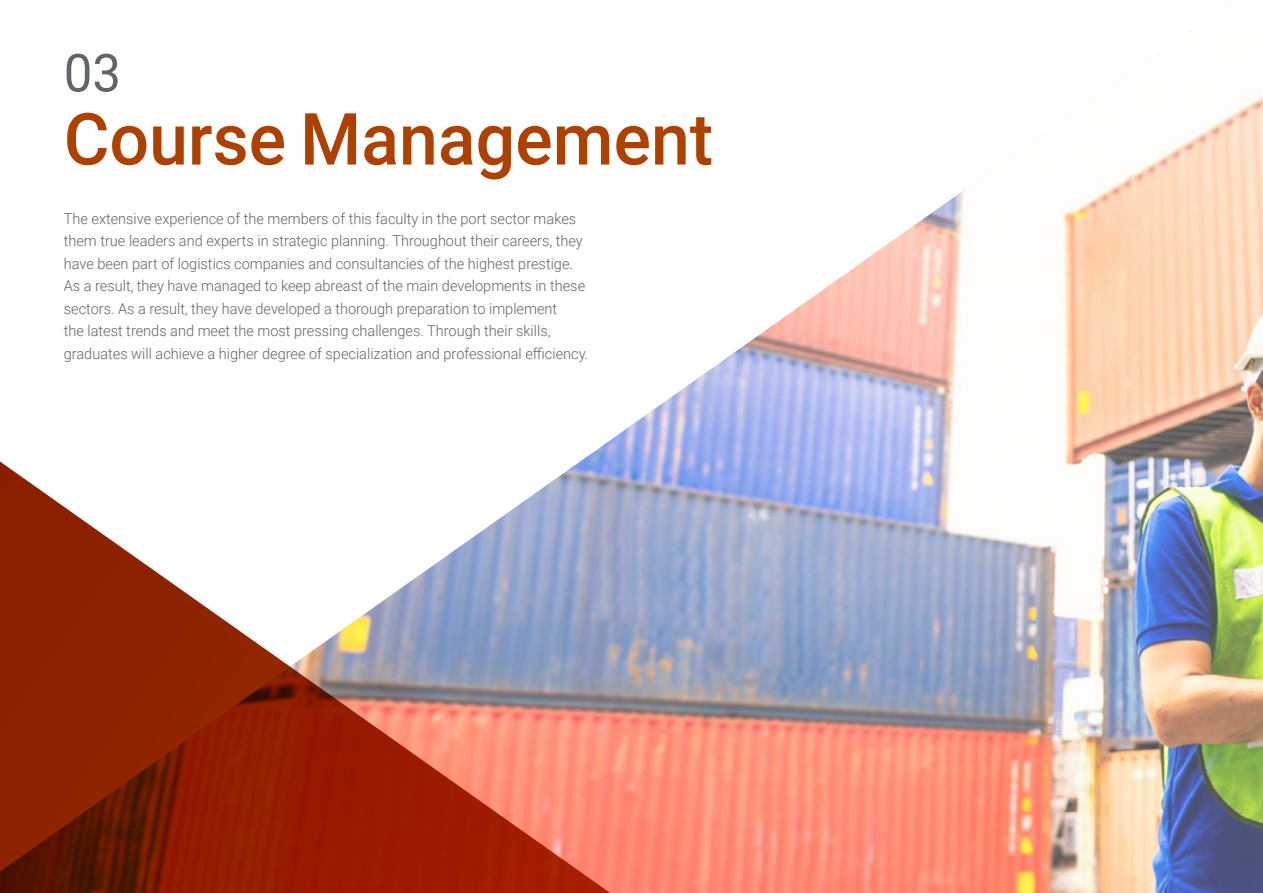
<style>
.page{position:relative;width:1263px;height:893px;background:#fff}
.page>*{position:absolute;margin:0;border:0;box-sizing:border-box;transform-origin:0 0}
.t1{font:500 72px "Roboto";color:#ae4000}
.t2{font:52.5px "Roboto";color:#61646a}
.t3{font:300 15px/22.5px "Roboto";color:#61646a}
</style>
<div class="page">
<img style="left:602px;top:95px;width:661px;height:798px">
<svg style="left:0;top:446px;width:640px;height:447px"></svg>
<h2 class="t2" style="left:64px;top:36px;width:59px">03</h2>
<h1 class="t1" style="left:64px;top:89px;width:651px">Course Management</h1>
<p class="t3" style="left:64px;top:207px;width:526px">The extensive experience of the members of this faculty in the port sector makes them true leaders and experts in strategic planning. Throughout their careers, they have been part of logistics companies and consultancies of the highest prestige.<br>As a result, they have managed to keep abreast of the main developments in these sectors. As a result, they have developed a thorough preparation to implement<br>the latest trends and meet the most pressing challenges. Through their skills, graduates will achieve a higher degree of specialization and professional efficiency.</p>
</div>
